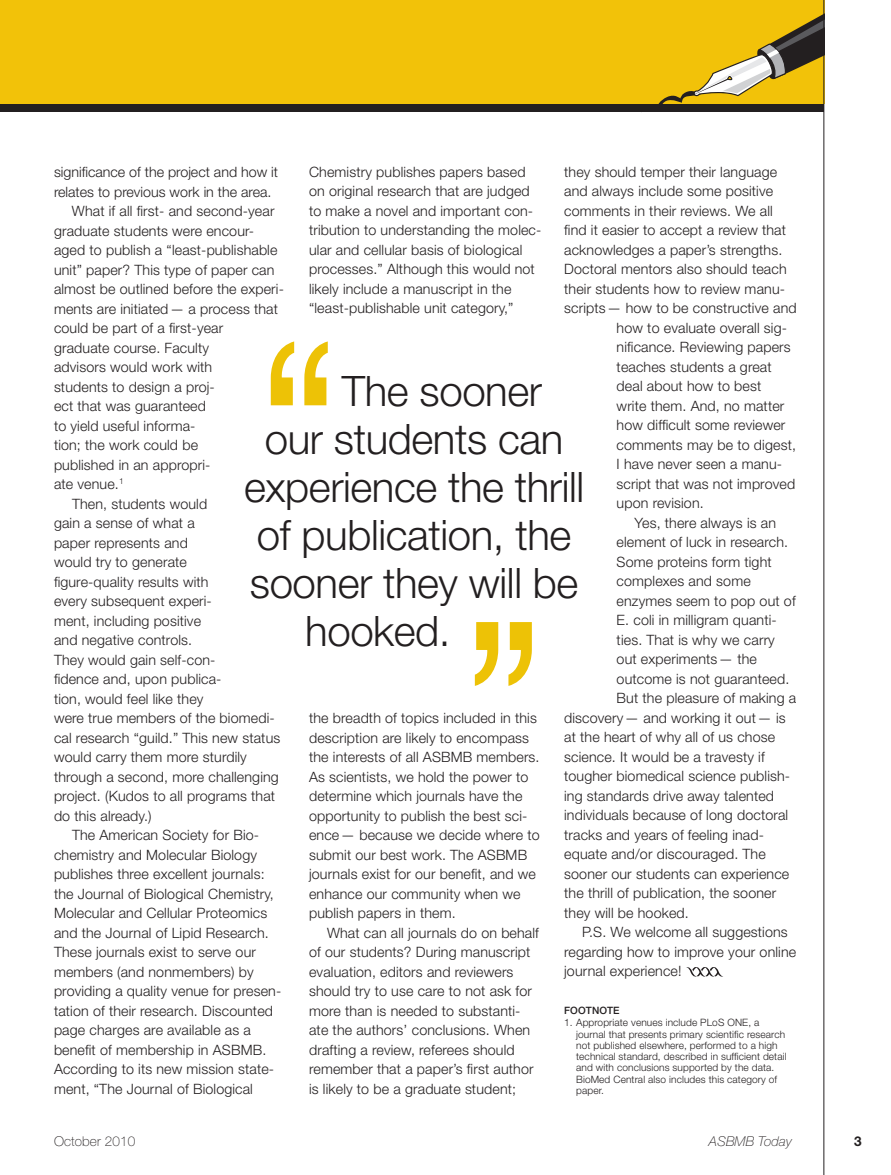
<style>
.page{position:relative;width:891px;height:1175px;background:#fff}
.page>*{position:absolute;margin:0;border:0;box-sizing:border-box;transform-origin:0 0}
.t1{font:300 262.5px "Helvetica Neue LT Std";color:#edc206}
.t2{font:300 42px "Helvetica Neue LT Std";letter-spacing:-.01em;color:#231f20}
.t3{font:300 14.25px/19.5px "Helvetica Neue LT Std";letter-spacing:.01em;color:#231f20}
.t4{font:100 13.5px "Helvetica Neue LT Std";letter-spacing:.01em;color:#231f20}
.t5{font:italic 100 13.5px "Helvetica Neue LT Std";letter-spacing:.01em;color:#231f20}
.t6{font:700 13.5px "Helvetica Neue LT Std";color:#231f20}
.t7{font:300 10.2px/11.2px "Helvetica Neue LT Std";letter-spacing:.01em;color:#231f20}
.t8{font:500 10.2px "Helvetica Neue LT Std";color:#231f20}
</style>
<div class="page">
<div style="left:0;top:0;width:824px;height:112px;background:#231f20"></div>
<div style="left:0;top:0;width:824px;height:103px;background:#f2c209"></div>
<svg style="left:641px;top:0;width:183px;height:104px"></svg>
<hr style="left:824px;top:0;width:1px;height:1174px;background:#231f20">
<svg style="left:686px;top:967px;width:36px;height:9px"></svg>
<p class="t3" style="left:309px;top:162px;width:234px">Chemistry publishes papers based on original research that are judged to make a novel and important con&shy;tribution to understanding the molec&shy;ular and cellular basis of biological processes.” Although this would not likely include a manuscript in the “least-publishable unit category,”</p>
<p class="t3" style="left:564px;top:162px;width:215px">they should temper their language</p>
<p class="t3" style="left:564px;top:181px;width:210px">and always include some positive</p>
<p class="t3" style="left:564px;top:201px;width:210px">comments in their reviews. We all</p>
<p class="t3" style="left:564px;top:220px;width:223px">find it easier to accept a review that</p>
<p class="t3" style="left:564px;top:240px;width:220px">acknowledges a paper’s strengths.</p>
<p class="t3" style="left:564px;top:259px;width:224px">Doctoral mentors also should teach</p>
<p class="t3" style="left:564px;top:279px;width:222px">their students how to review manu-</p>
<p class="t3" style="left:564px;top:298px;width:234px">scripts— how to be constructive and</p>
<p class="t3" style="left:617px;top:317px;width:172px">how to evaluate overall sig-</p>
<p class="t3" style="left:617px;top:337px;width:176px">nificance. Reviewing papers</p>
<p class="t3" style="left:617px;top:356px;width:157px">teaches students a great</p>
<p class="t3" style="left:617px;top:376px;width:146px">deal about how to best</p>
<p class="t3" style="left:617px;top:395px;width:169px">write them. And, no matter</p>
<p class="t3" style="left:617px;top:415px;width:170px">how difficult some reviewer</p>
<p class="t3" style="left:617px;top:434px;width:181px">comments may be to digest,</p>
<p class="t3" style="left:617px;top:454px;width:167px">I have never seen a manu-</p>
<p class="t3" style="left:617px;top:473px;width:180px">script that was not improved</p>
<p class="t3" style="left:617px;top:493px;width:89px">upon revision.</p>
<p class="t3" style="left:635px;top:512px;width:143px">Yes, there always is an</p>
<p class="t3" style="left:617px;top:532px;width:173px">element of luck in research.</p>
<p class="t3" style="left:617px;top:551px;width:157px">Some proteins form tight</p>
<p class="t3" style="left:617px;top:571px;width:136px">complexes and some</p>
<p class="t3" style="left:617px;top:590px;width:181px">enzymes seem to pop out of</p>
<p class="t3" style="left:617px;top:610px;width:162px">E. coli in milligram quanti-</p>
<p class="t3" style="left:617px;top:629px;width:160px">ties. That is why we carry</p>
<p class="t3" style="left:617px;top:649px;width:142px">out experiments— the</p>
<p class="t3" style="left:617px;top:668px;width:174px">outcome is not guaranteed.</p>
<p class="t3" style="left:617px;top:688px;width:181px">But the pleasure of making a</p>
<p class="t3" style="left:564px;top:707px;width:223px">discovery— and working it out— is</p>
<p class="t3" style="left:564px;top:727px;width:212px">at the heart of why all of us chose</p>
<p class="t3" style="left:564px;top:746px;width:202px">science. It would be a travesty if</p>
<p class="t3" style="left:564px;top:766px;width:228px">tougher biomedical science publish-</p>
<p class="t3" style="left:564px;top:785px;width:211px">ing standards drive away talented</p>
<p class="t3" style="left:564px;top:805px;width:226px">individuals because of long doctoral</p>
<p class="t3" style="left:564px;top:824px;width:201px">tracks and years of feeling inad-</p>
<p class="t3" style="left:564px;top:844px;width:203px">equate and/or discouraged. The</p>
<p class="t3" style="left:564px;top:863px;width:227px">sooner our students can experience</p>
<p class="t3" style="left:564px;top:883px;width:214px">the thrill of publication, the sooner</p>
<p class="t3" style="left:564px;top:902px;width:126px">they will be hooked.</p>
<p class="t3" style="left:582px;top:922px;width:207px">P.S. We welcome all suggestions</p>
<p class="t3" style="left:564px;top:941px;width:234px">regarding how to improve your online</p>
<p class="t3" style="left:564px;top:961px;width:119px">journal experience!</p>
<p class="t8" style="left:564px;top:1004px;width:15px">FOOTNOTE</p>
<p class="t7" style="left:576px;top:1017px;width:212px;text-indent:-12px">1. Appropriate venues include PLoS ONE, a journal that presents primary scientific research not published elsewhere, performed to a high technical standard, described in sufficient detail and with conclusions supported by the data.<br>BioMed Central also includes this category of paper.</p>
<p class="t3" style="left:54px;top:162px;width:226px">significance of the project and how it</p>
<p class="t3" style="left:54px;top:181px;width:219px">relates to previous work in the area.</p>
<p class="t3" style="left:72px;top:201px;width:204px">What if all first- and second-year</p>
<p class="t3" style="left:54px;top:220px;width:202px">graduate students were encour-</p>
<p class="t3" style="left:54px;top:240px;width:225px">aged to publish a “least-publishable</p>
<p class="t3" style="left:54px;top:259px;width:222px">unit” paper? This type of paper can</p>
<p class="t3" style="left:54px;top:279px;width:232px">almost be outlined before the experi-</p>
<p class="t3" style="left:54px;top:298px;width:226px">ments are initiated— a process that</p>
<p class="t3" style="left:54px;top:318px;width:171px">could be part of a first-year</p>
<p class="t3" style="left:54px;top:337px;width:157px">graduate course. Faculty</p>
<p class="t3" style="left:54px;top:357px;width:160px">advisors would work with</p>
<p class="t3" style="left:54px;top:376px;width:162px">students to design a proj-</p>
<p class="t3" style="left:54px;top:396px;width:154px">ect that was guaranteed</p>
<p class="t3" style="left:54px;top:415px;width:143px">to yield useful informa-</p>
<p class="t3" style="left:54px;top:435px;width:146px">tion; the work could be</p>
<p class="t3" style="left:54px;top:454px;width:158px">published in an appropri-</p>
<p class="t3" style="left:54px;top:474px;width:71px">ate venue.<sup>1</sup></p>
<p class="t3" style="left:72px;top:493px;width:137px">Then, students would</p>
<p class="t3" style="left:54px;top:513px;width:142px">gain a sense of what a</p>
<p class="t3" style="left:54px;top:532px;width:135px">paper represents and</p>
<p class="t3" style="left:54px;top:552px;width:134px">would try to generate</p>
<p class="t3" style="left:54px;top:571px;width:156px">figure-quality results with</p>
<p class="t3" style="left:54px;top:591px;width:159px">every subsequent experi-</p>
<p class="t3" style="left:54px;top:610px;width:149px">ment, including positive</p>
<p class="t3" style="left:54px;top:630px;width:140px">and negative controls.</p>
<p class="t3" style="left:54px;top:649px;width:163px">They would gain self-con-</p>
<p class="t3" style="left:54px;top:669px;width:169px">fidence and, upon publica-</p>
<p class="t3" style="left:54px;top:688px;width:151px">tion, would feel like they</p>
<p class="t3" style="left:54px;top:708px;width:222px">were true members of the biomedi-</p>
<p class="t3" style="left:54px;top:727px;width:228px">cal research “guild.” This new status</p>
<p class="t3" style="left:54px;top:747px;width:194px">would carry them more sturdily</p>
<p class="t3" style="left:54px;top:766px;width:226px">through a second, more challenging</p>
<p class="t3" style="left:54px;top:786px;width:223px">project. (Kudos to all programs that</p>
<p class="t3" style="left:54px;top:805px;width:99px">do this already.)</p>
<p class="t3" style="left:72px;top:825px;width:189px">The American Society for Bio-</p>
<p class="t3" style="left:54px;top:844px;width:205px">chemistry and Molecular Biology</p>
<p class="t3" style="left:54px;top:864px;width:212px">publishes three excellent journals:</p>
<p class="t3" style="left:54px;top:883px;width:221px">the Journal of Biological Chemistry,</p>
<p class="t3" style="left:54px;top:903px;width:215px">Molecular and Cellular Proteomics</p>
<p class="t3" style="left:54px;top:922px;width:216px">and the Journal of Lipid Research.</p>
<p class="t3" style="left:54px;top:942px;width:203px">These journals exist to serve our</p>
<p class="t3" style="left:54px;top:961px;width:201px">members (and nonmembers) by</p>
<p class="t3" style="left:54px;top:981px;width:229px">providing a quality venue for presen-</p>
<p class="t3" style="left:54px;top:1000px;width:221px">tation of their research. Discounted</p>
<p class="t3" style="left:54px;top:1020px;width:199px">page charges are available as a</p>
<p class="t3" style="left:54px;top:1039px;width:214px">benefit of membership in ASBMB.</p>
<p class="t3" style="left:54px;top:1059px;width:222px">According to its new mission state-</p>
<p class="t3" style="left:54px;top:1078px;width:200px">ment, “The Journal of Biological</p>
<h1 class="t1" style="left:246px;top:275px;width:108px">‘‘</h1>
<h2 class="t2" style="left:342px;top:365px;width:202px">The sooner</h2>
<h2 class="t2" style="left:265px;top:413px;width:300px">our students can</h2>
<h2 class="t2" style="left:244px;top:461px;width:342px">experience the thrill</h2>
<h2 class="t2" style="left:257px;top:509px;width:316px">of publication, the</h2>
<h2 class="t2" style="left:250px;top:557px;width:330px">sooner they will be</h2>
<h2 class="t2" style="left:305px;top:605px;width:147px">hooked.</h2>
<h1 class="t1" style="left:450px;top:555px;width:108px">’’</h1>
<p class="t3" style="left:309px;top:708px;width:232px">the breadth of topics included in this description are likely to encompass the interests of all ASBMB members.<br>As scientists, we hold the power to determine which journals have the opportunity to publish the best sci&shy;ence— because we decide where to submit our best work. The ASBMB journals exist for our benefit, and we enhance our community when we publish papers in them.</p>
<p class="t3" style="left:309px;top:922px;width:231px;text-indent:18px">What can all journals do on behalf of our students? During manuscript evaluation, editors and reviewers should try to use care to not ask for more than is needed to substanti&shy;ate the authors’ conclusions. When drafting a review, referees should remember that a paper’s first author is likely to be a graduate student;</p>
<p class="t4" style="left:54px;top:1133px;width:83px">October 2010</p>
<p class="t5" style="left:709px;top:1133px;width:84px">ASBMB Today</p>
<p class="t6" style="left:854px;top:1132px;width:9px">3</p>
</div>
